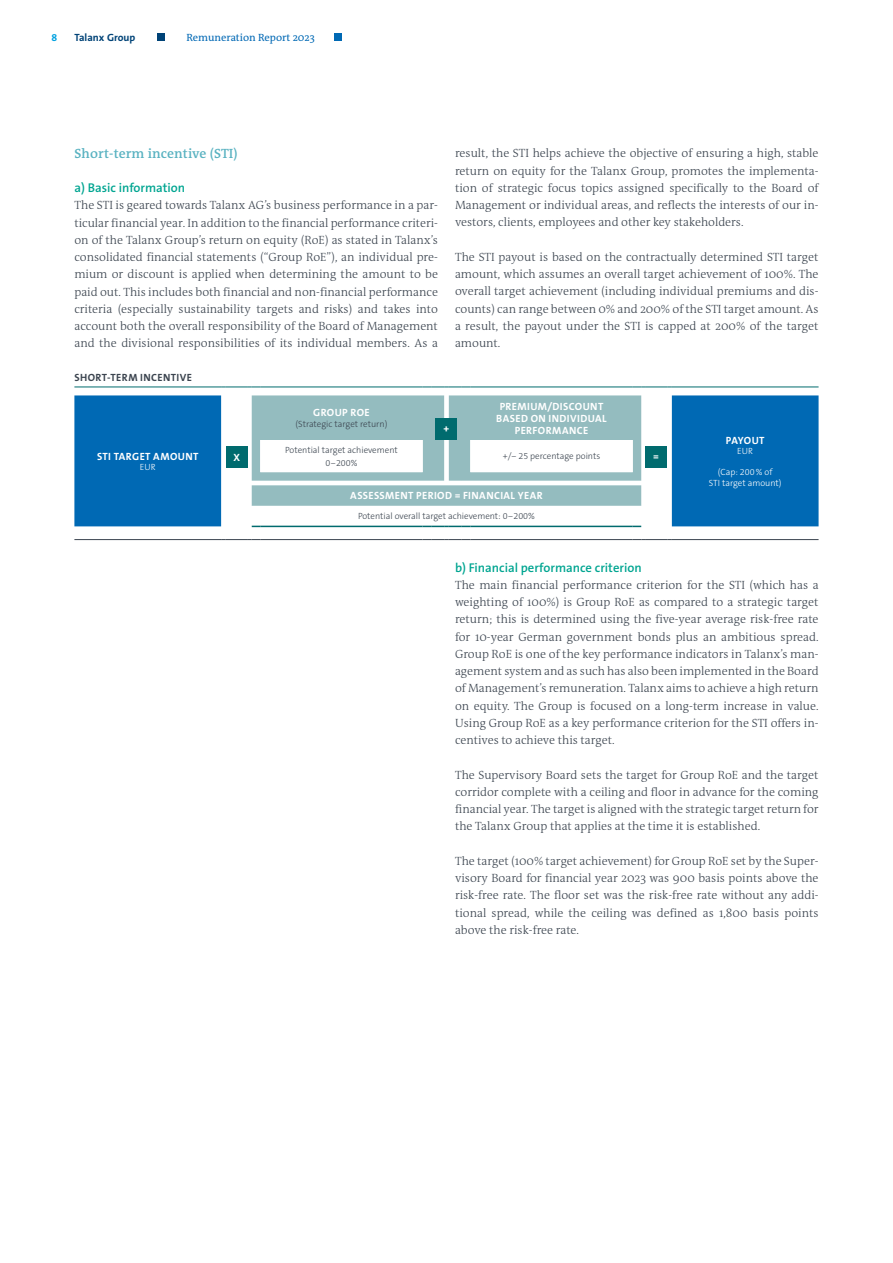
<style>
.page{position:relative;width:893px;height:1263px;background:#fff}
.page>*{position:absolute;margin:0;border:0;box-sizing:border-box;transform-origin:0 0}
.t1{font:600 13.5px "The Antiqua B W6";letter-spacing:.01em;color:#59b2c1}
.t2{font:600 12.75px "The Sans B W6";color:#00a591}
.t3{font:300 12px/17.2px "The Antiqua B W3";color:#3b444f;text-align:justify}
.t4{font:700 10.5px/12px "The Sans B W7";letter-spacing:.04em;color:#fff;text-align:center}
.t5{font:10.5px "The Antiqua B W5 Plain";color:#0068b4}
.t6{font:700 10.5px "The Sans B W7";letter-spacing:.04em;color:#3b444f}
.t7{font:700 10.5px "The Sans B W7";color:#004377}
.t8{font:700 10.5px "The Sans B W7";color:#00a1e0}
.t9{font:300 9px/12.8px "The Sans B W3";color:#3b444f;text-align:center}
.t10{font:300 9px/10.5px "The Sans B W3";color:#fff;text-align:center}
.s1{color:#0069b4}
</style>
<div class="page">
<div style="left:157px;top:33px;width:8px;height:8px;background:#004377"></div>
<div style="left:334px;top:33px;width:8px;height:8px;background:#0069b4"></div>
<svg style="left:74px;top:395px;width:745px;height:131px;background:#2881bf"></svg>
<hr style="left:74px;top:539px;width:147px;height:1px;background:#3b444f">
<svg style="left:221px;top:539px;width:39px;height:1px"></svg>
<hr style="left:260px;top:539px;width:163px;height:1px;background:#3b444f">
<svg style="left:423px;top:539px;width:47px;height:1px"></svg>
<hr style="left:470px;top:539px;width:163px;height:1px;background:#3b444f">
<svg style="left:633px;top:539px;width:39px;height:1px"></svg>
<hr style="left:672px;top:539px;width:147px;height:1px;background:#3b444f">
<hr style="left:74px;top:387px;width:147px;height:1px;background:#006b6e">
<svg style="left:221px;top:387px;width:39px;height:1px"></svg>
<hr style="left:260px;top:387px;width:163px;height:1px;background:#006b6e">
<svg style="left:423px;top:387px;width:47px;height:1px"></svg>
<hr style="left:470px;top:387px;width:163px;height:1px;background:#006b6e">
<svg style="left:633px;top:387px;width:39px;height:1px"></svg>
<hr style="left:672px;top:387px;width:147px;height:1px;background:#006b6e">
<svg style="left:252px;top:395px;width:389px;height:132px"></svg>
<div style="left:436px;top:418px;width:21px;height:21px;background:#006b6e"></div>
<div style="left:645px;top:447px;width:22px;height:21px;background:#006b6e"></div>
<div style="left:226px;top:447px;width:21px;height:21px;background:#006b6e"></div>
<p class="t8" style="left:52px;top:31px;width:7px">8</p>
<p class="t7" style="left:74px;top:31px;width:63px">Talanx Group</p>
<p class="t5" style="left:186px;top:31px;width:130px">Remuneration Report <span class="s1">2023</span></p>
<p class="t1" style="left:74px;top:144px;width:165px">Short-term incentive (STI)</p>
<p class="t2" style="left:74px;top:180px;width:112px">a) Basic information</p>
<p class="t3" style="left:74px;top:197px;width:365px">The STI is geared towards Talanx AG’s business performance in a par&shy;ticular financial year. In addition to the financial performance criteri&shy;on of the Talanx Group’s return on equity (RoE) as stated in Talanx’s consolidated financial statements (“Group RoE”), an individual pre&shy;mium or discount is applied when determining the amount to be paid out. This includes both financial and non-financial performance criteria (especially sustainability targets and risks) and takes into account both the overall responsibility of the Board of Management and the divisional responsibilities of its individual members. As a</p>
<p class="t6" style="left:74px;top:370px;width:119px">SHORT-TERM INCENTIVE</p>
<p class="t3" style="left:455px;top:145px;width:365px">result, the STI helps achieve the objective of ensuring a high, stable return on equity for the Talanx Group, promotes the implementa&shy;tion of strategic focus topics assigned specifically to the Board of Management or individual areas, and reflects the interests of our in&shy;vestors, clients, employees and other key stakeholders.</p>
<p class="t3" style="left:455px;top:248px;width:365px">The STI payout is based on the contractually determined STI target amount, which assumes an overall target achievement of 100%. The overall target achievement (including individual premiums and dis&shy;counts) can range between 0% and 200% of the STI target amount. As a result, the payout under the STI is capped at 200% of the target amount.</p>
<p class="t4" style="left:97px;top:450px;width:103px">STI TARGET AMOUNT</p>
<p class="t10" style="left:140px;top:462px;width:17px">EUR</p>
<p class="t4" style="left:313px;top:407px;width:58px">GROUP ROE</p>
<p class="t9" style="left:295px;top:417px;width:93px">(Strategic target return)</p>
<p class="t4" style="left:444px;top:422px;width:7px">+</p>
<p class="t4" style="left:496px;top:400px;width:112px">PREMIUM/DISCOUNT<br>BASED ON INDIVIDUAL<br>PERFORMANCE</p>
<p class="t9" style="left:285px;top:444px;width:114px">Potential target achievement<br>0−200%</p>
<p class="t9" style="left:503px;top:450px;width:99px">+/− 25 percentage points</p>
<p class="t4" style="left:350px;top:490px;width:194px">ASSESSMENT PERIOD = FINANCIAL YEAR</p>
<p class="t9" style="left:358px;top:509px;width:178px">Potential overall target achievement: 0−200%</p>
<p class="t4" style="left:234px;top:452px;width:8px">X</p>
<p class="t4" style="left:653px;top:451px;width:7px">=</p>
<p class="t4" style="left:726px;top:434px;width:40px">PAYOUT</p>
<p class="t10" style="left:737px;top:446px;width:17px">EUR</p>
<p class="t10" style="left:709px;top:467px;width:74px">(Cap: 200% of<br>STI target amount)</p>
<p class="t2" style="left:455px;top:559px;width:188px">b) Financial performance criterion</p>
<p class="t3" style="left:455px;top:576px;width:365px">The main financial performance criterion for the STI (which has a weighting of 100%) is Group RoE as compared to a strategic target return; this is determined using the five-year average risk-free rate for 10-year German government bonds plus an ambitious spread.<br>Group RoE is one of the key performance indicators in Talanx’s man&shy;agement system and as such has also been implemented in the Board of Management’s remuneration. Talanx aims to achieve a high return on equity. The Group is focused on a long-term increase in value.<br>Using Group RoE as a key performance criterion for the STI offers in&shy;centives to achieve this target.</p>
<p class="t3" style="left:455px;top:766px;width:365px">The Supervisory Board sets the target for Group RoE and the target corridor complete with a ceiling and floor in advance for the coming financial year. The target is aligned with the strategic target return for the Talanx Group that applies at the time it is established.</p>
<p class="t3" style="left:455px;top:852px;width:365px">The target (100% target achievement) for Group RoE set by the Super&shy;visory Board for financial year 2023 was 900 basis points above the risk-free rate. The floor set was the risk-free rate without any addi&shy;tional spread, while the ceiling was defined as 1,800 basis points above the risk-free rate.</p>
</div>
